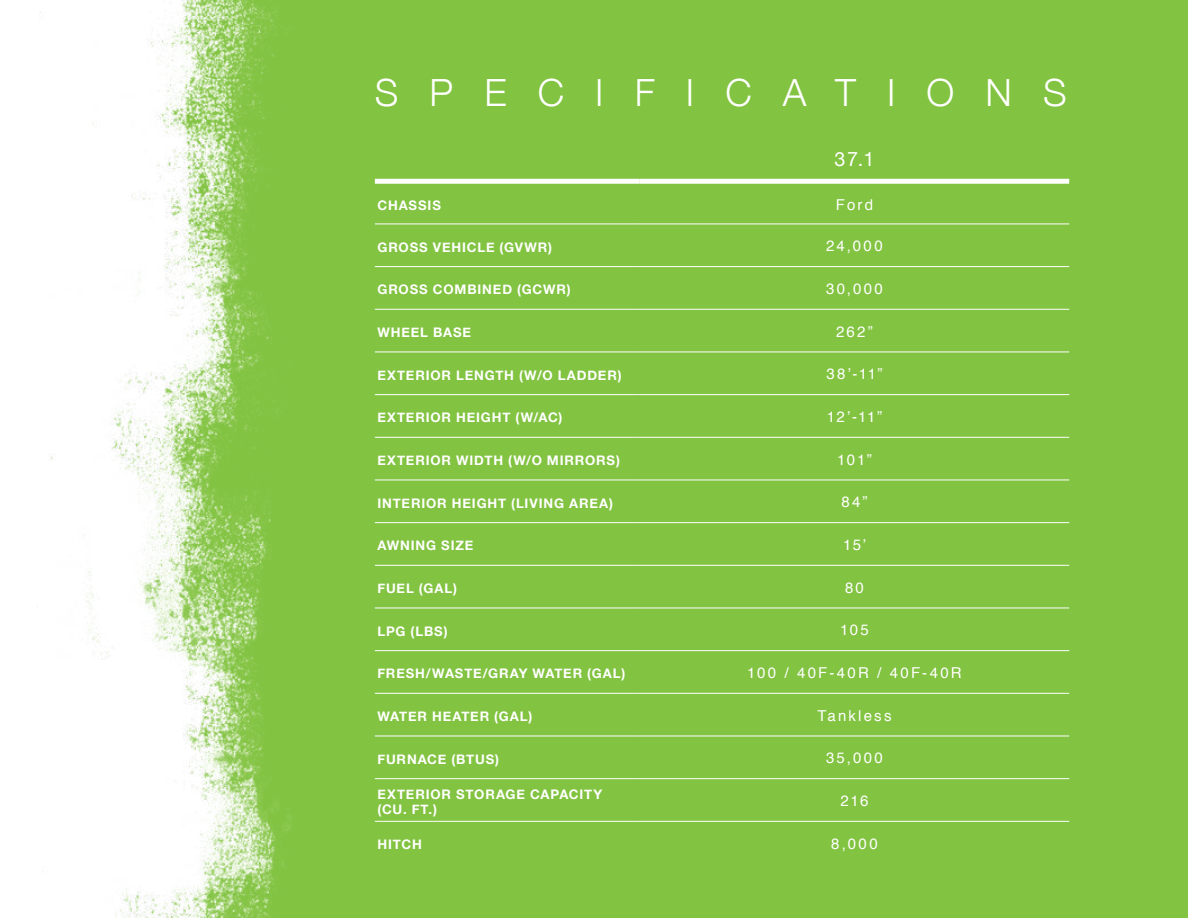
<style>
.page{position:relative;width:1188px;height:918px;background:#fff}
.page>*{position:absolute;margin:0;border:0;box-sizing:border-box;transform-origin:0 0}
.t1{font:300 37.5px "Helvetica Neue";letter-spacing:.83em;color:#fff}
.t2{font:19.8px "Helvetica Neue";color:#fff}
.t3{font:15px "Helvetica";letter-spacing:.145em;color:#fff}
.t4{font:700 13.2px/15.9px "Helvetica Neue";letter-spacing:.065em;color:#fff}
</style>
<div class="page">
<img style="left:39px;top:0;width:1149px;height:918px">
<hr style="left:375px;top:224px;width:265px;height:1px;background:#fff">
<hr style="left:375px;top:266px;width:265px;height:1px;background:#fff">
<hr style="left:375px;top:309px;width:265px;height:1px;background:#fff">
<hr style="left:375px;top:352px;width:265px;height:1px;background:#fff">
<hr style="left:375px;top:394px;width:265px;height:1px;background:#fff">
<hr style="left:375px;top:437px;width:265px;height:1px;background:#fff">
<hr style="left:375px;top:480px;width:265px;height:1px;background:#fff">
<hr style="left:375px;top:522px;width:265px;height:1px;background:#fff">
<hr style="left:375px;top:565px;width:265px;height:1px;background:#fff">
<hr style="left:375px;top:608px;width:265px;height:1px;background:#fff">
<hr style="left:375px;top:650px;width:265px;height:1px;background:#fff">
<hr style="left:375px;top:693px;width:265px;height:1px;background:#fff">
<hr style="left:375px;top:736px;width:265px;height:1px;background:#fff">
<div style="left:375px;top:179px;width:265px;height:5px;background:#fff"></div>
<div style="left:640px;top:179px;width:429px;height:5px;background:#fff"></div>
<hr style="left:375px;top:778px;width:265px;height:1px;background:#fff">
<hr style="left:640px;top:224px;width:429px;height:1px;background:#fff">
<hr style="left:640px;top:266px;width:429px;height:1px;background:#fff">
<hr style="left:640px;top:309px;width:429px;height:1px;background:#fff">
<hr style="left:640px;top:352px;width:429px;height:1px;background:#fff">
<hr style="left:640px;top:394px;width:429px;height:1px;background:#fff">
<hr style="left:640px;top:437px;width:429px;height:1px;background:#fff">
<hr style="left:640px;top:480px;width:429px;height:1px;background:#fff">
<hr style="left:640px;top:522px;width:429px;height:1px;background:#fff">
<hr style="left:640px;top:565px;width:429px;height:1px;background:#fff">
<hr style="left:640px;top:608px;width:429px;height:1px;background:#fff">
<hr style="left:640px;top:650px;width:429px;height:1px;background:#fff">
<hr style="left:640px;top:693px;width:429px;height:1px;background:#fff">
<hr style="left:640px;top:736px;width:429px;height:1px;background:#fff">
<hr style="left:640px;top:778px;width:429px;height:1px;background:#fff">
<hr style="left:375px;top:821px;width:265px;height:1px;background:#fff">
<hr style="left:640px;top:821px;width:429px;height:1px;background:#fff">
<h1 class="t1" style="left:375px;top:70px;width:693px">SPECIFICATIONS</h1>
<h2 class="t2" style="left:835px;top:147px;width:41px">37.1</h2>
<p class="t4" style="left:377px;top:197px;width:65px">CHASSIS</p>
<p class="t3" style="left:836px;top:192px;width:39px">Ford</p>
<p class="t4" style="left:377px;top:239px;width:176px">GROSS VEHICLE (GVWR)</p>
<p class="t3" style="left:826px;top:233px;width:58px">24,000</p>
<p class="t4" style="left:377px;top:281px;width:195px">GROSS COMBINED (GCWR)</p>
<p class="t3" style="left:826px;top:276px;width:58px">30,000</p>
<p class="t4" style="left:377px;top:324px;width:95px">WHEEL BASE</p>
<p class="t3" style="left:836px;top:319px;width:38px">262”</p>
<p class="t4" style="left:377px;top:367px;width:246px">EXTERIOR LENGTH (W/O LADDER)</p>
<p class="t3" style="left:826px;top:361px;width:58px">38’-11”</p>
<p class="t4" style="left:377px;top:409px;width:187px">EXTERIOR HEIGHT (W/AC)</p>
<p class="t3" style="left:827px;top:404px;width:57px">12’-11”</p>
<p class="t4" style="left:377px;top:452px;width:244px">EXTERIOR WIDTH (W/O MIRRORS)</p>
<p class="t3" style="left:837px;top:447px;width:36px">101”</p>
<p class="t4" style="left:377px;top:495px;width:237px">INTERIOR HEIGHT (LIVING AREA)</p>
<p class="t3" style="left:842px;top:489px;width:27px">84”</p>
<p class="t4" style="left:377px;top:537px;width:97px">AWNING SIZE</p>
<p class="t3" style="left:843px;top:532px;width:24px">15’</p>
<p class="t4" style="left:377px;top:580px;width:81px">FUEL (GAL)</p>
<p class="t3" style="left:845px;top:575px;width:20px">80</p>
<p class="t4" style="left:377px;top:623px;width:72px">LPG (LBS)</p>
<p class="t3" style="left:840px;top:617px;width:30px">105</p>
<p class="t4" style="left:377px;top:665px;width:249px">FRESH/WASTE/GRAY WATER (GAL)</p>
<p class="t3" style="left:747px;top:660px;width:216px">100 / 40F-40R / 40F-40R</p>
<p class="t4" style="left:377px;top:708px;width:156px">WATER HEATER (GAL)</p>
<p class="t3" style="left:818px;top:703px;width:75px">Tankless</p>
<p class="t4" style="left:377px;top:751px;width:123px">FURNACE (BTUS)</p>
<p class="t3" style="left:826px;top:745px;width:58px">35,000</p>
<p class="t4" style="left:377px;top:786px;width:226px">EXTERIOR STORAGE CAPACITY (CU. FT.)</p>
<p class="t3" style="left:840px;top:788px;width:30px">216</p>
<p class="t4" style="left:377px;top:836px;width:46px">HITCH</p>
<p class="t3" style="left:831px;top:831px;width:48px">8,000</p>
</div>
